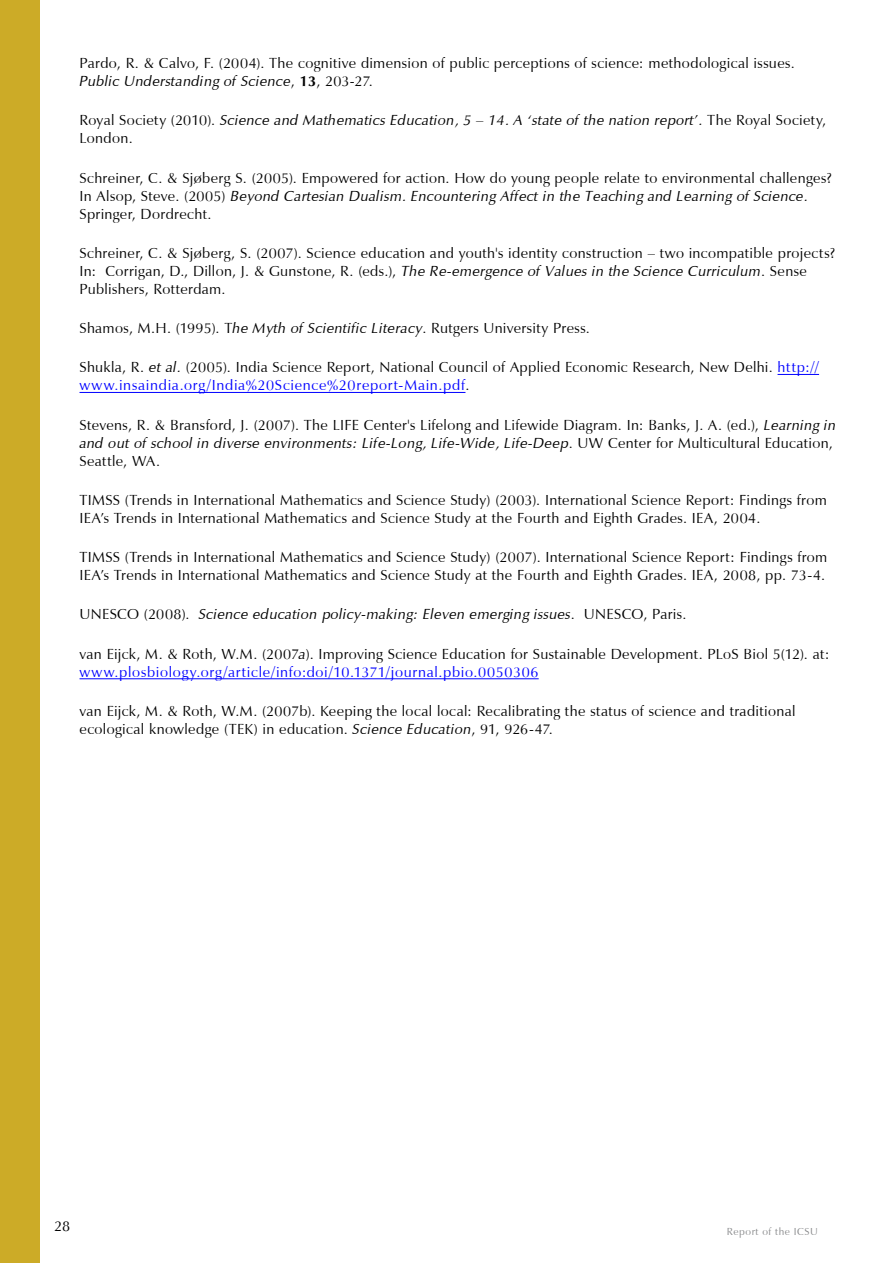
<style>
.page{position:relative;width:893px;height:1263px;background:#fff}
.page>*{position:absolute;margin:0;border:0;box-sizing:border-box;transform-origin:0 0}
.t1{font:15px/18px "Vera Humana 95";letter-spacing:.025em;color:#000}
.t2{font:italic 15px/18px "Vera Humana 95";letter-spacing:.025em;color:#000}
.t3{font:10.5px "Vera Humana 95";letter-spacing:.05em;color:#87888a}
.s1{font-style:italic}
.s2{font-weight:700}
.s3{font-style:normal}
.s4{color:#00f}
</style>
<div class="page">
<div style="left:0;top:0;width:40px;height:1263px;background:#ccab27"></div>
<hr style="left:777px;top:374px;width:42px;height:1px;background:#00f">
<hr style="left:80px;top:392px;width:385px;height:1px;background:#00f">
<hr style="left:80px;top:678px;width:459px;height:1px;background:#00f">
<p class="t1" style="left:80px;top:54px;width:717px">Pardo, R. &amp; Calvo, F. (2004). The cognitive dimension of public perceptions of science: methodological issues.<br><span class="s1">Public Understanding of Science</span>, <span class="s2">13</span>, 203-27.</p>
<p class="t2" style="left:80px;top:111px;width:748px"><span class="s3">Royal Society (2010).</span> Science and Mathematics Education, 5 – 14. A ‘state of the nation report’. <span class="s3">The Royal Society,<br>London.</span></p>
<p class="t1" style="left:80px;top:169px;width:754px">Schreiner, C. &amp; Sjøberg S. (2005). Empowered for action. How do young people relate to environmental challenges?<br>In Alsop, Steve. (2005) <span class="s1">Beyond Cartesian Dualism. Encountering Affect in the Teaching and Learning of Science.<br></span>Springer, Dordrecht.</p>
<p class="t1" style="left:80px;top:244px;width:757px">Schreiner, C. &amp; Sjøberg, S. (2007). Science education and youth's identity construction – two incompatible projects?<br>In: Corrigan, D., Dillon, J. &amp; Gunstone, R. (eds.), <span class="s1">The Re-emergence of Values in the Science Curriculum</span>. Sense<br>Publishers, Rotterdam.</p>
<p class="t1" style="left:80px;top:319px;width:512px">Shamos, M.H. (1995). T<span class="s1">he Myth of Scientific Literacy</span>. Rutgers University Press.</p>
<p class="t1" style="left:80px;top:358px;width:741px">Shukla, R. <span class="s1">et al.</span> (2005). India Science Report, National Council of Applied Economic Research, New Delhi. <span class="s4">http:// www.insaindia.org/India%20Science%20report-Main.pdf</span>.</p>
<p class="t1" style="left:80px;top:416px;width:758px">Stevens, R. &amp; Bransford, J. (2007). The LIFE Center's Lifelong and Lifewide Diagram. In: Banks, J. A. (ed.), <span class="s1">Learning in and out of school in diverse environments: Life-Long, Life-Wide, Life-Deep</span>. UW Center for Multicultural Education,<br>Seattle, WA.</p>
<p class="t1" style="left:80px;top:491px;width:749px">TIMSS (Trends in International Mathematics and Science Study) (2003). International Science Report: Findings from<br>IEA’s Trends in International Mathematics and Science Study at the Fourth and Eighth Grades. IEA, 2004.</p>
<p class="t1" style="left:80px;top:548px;width:749px">TIMSS (Trends in International Mathematics and Science Study) (2007). International Science Report: Findings from<br>IEA’s Trends in International Mathematics and Science Study at the Fourth and Eighth Grades. IEA, 2008, pp. 73-4.</p>
<p class="t2" style="left:80px;top:605px;width:608px"><span class="s3">UNESCO (2008).</span> Science education policy-making: Eleven emerging issues<span class="s3">. UNESCO, Paris.</span></p>
<p class="t1" style="left:80px;top:645px;width:751px">van Eijck, M. &amp; Roth, W.M. (2007<span class="s1">a</span>). Improving Science Education for Sustainable Development. PLoS Biol 5(12). at: <span class="s4">www.plosbiology.org/article/info:doi/10.1371/journal.pbio.0050306</span></p>
<p class="t1" style="left:80px;top:702px;width:717px">van Eijck, M. &amp; Roth, W.M. (2007b). Keeping the local local: Recalibrating the status of science and traditional ecological knowledge (TEK) in education. <span class="s1">Science Education</span>, 91, 926-47.</p>
<p class="t1" style="left:54px;top:1217px;width:18px">28</p>
<p class="t3" style="left:727px;top:1225px;width:92px">Report of the ICSU</p>
</div>
